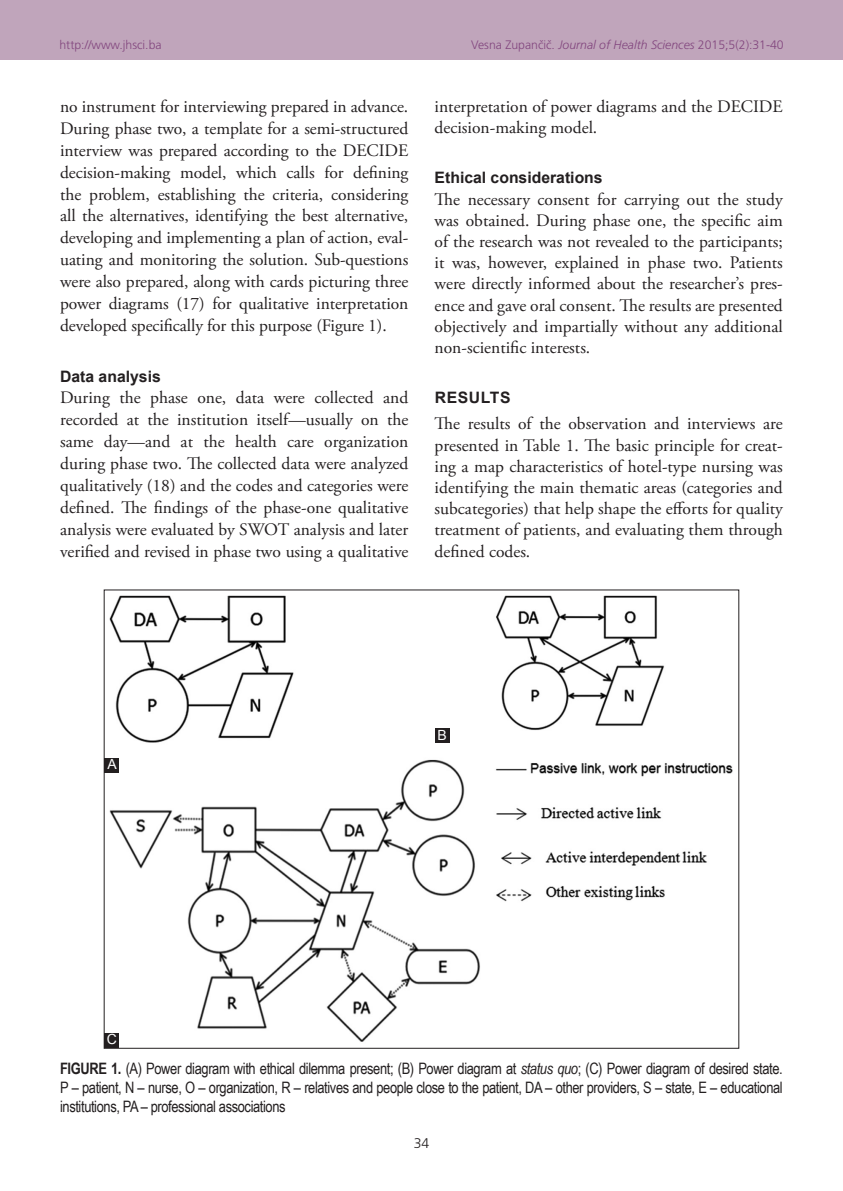
<style>
.page{position:relative;width:843px;height:1191px;background:#fff}
.page>*{position:absolute;margin:0;border:0;box-sizing:border-box;transform-origin:0 0}
.TX{font:17.5px/21.9px "Adobe Garamond Pro";color:#231f20;text-align:justify}
.FGC{font:15.75px/18.9px "Arial Narrow";letter-spacing:-.025em;color:#231f20;text-align:justify}
.t1{font:700 15.75px "Arial";color:#231f20}
.t2{font:700 15.75px "Arial";letter-spacing:.035em;color:#231f20}
.LABEL{font:14px "Arial";color:#fff}
.t3{font:300 14px "Frutiger CE";color:#231f20}
.t4{font:300 12.25px "Frutiger CE";color:#82467e}
.s1{font-style:italic}
.s2{font-weight:700}
</style>
<div class="page">
<div style="left:0;top:0;width:843px;height:60px;background:#c0a5bb"></div>
<img style="left:109px;top:595px;width:624px;height:447px">
<div style="left:104px;top:1033px;width:15px;height:15px;background:#231f20"></div>
<div style="left:435px;top:728px;width:14px;height:15px;background:#231f20"></div>
<div style="left:104px;top:758px;width:15px;height:15px;background:#231f20"></div>
<p class="t4" style="left:60px;top:37px;width:104px">http://www.jhsci.ba</p>
<p class="t4" style="left:471px;top:37px;width:314px">Vesna Zupančič. <span class="s1">Journal of Health Sciences</span> 2015;5(2):31-40</p>
<p class="TX" style="left:60px;top:96px;width:350px">no instrument for interviewing prepared in advance.<br>During phase two, a template for a semi-structured interview was prepared according to the DECIDE decision-making model, which calls for defining the problem, establishing the criteria, considering all the alternatives, identifying the best alternative, developing and implementing a plan of action, eval&shy;uating and monitoring the solution. Sub-questions were also prepared, along with cards picturing three power diagrams (17) for qualitative interpretation developed specifically for this purpose (Figure 1).</p>
<h2 class="t1" style="left:60px;top:365px;width:102px">Data analysis</h2>
<p class="TX" style="left:60px;top:388px;width:350px">During the phase one, data were collected and recorded at the institution itself—usually on the same day—and at the health care organization during phase two. The collected data were analyzed qualitatively (18) and the codes and categories were defined. The findings of the phase-one qualitative analysis were evaluated by SWOT analysis and later verified and revised in phase two using a qualitative</p>
<p class="TX" style="left:435px;top:97px;width:350px;line-height:21.2px">interpretation of power diagrams and the DECIDE decision-making model.</p>
<h2 class="t1" style="left:435px;top:167px;width:170px">Ethical considerations</h2>
<p class="TX" style="left:435px;top:189px;width:350px;line-height:21.2px">The necessary consent for carrying out the study was obtained. During phase one, the specific aim of the research was not revealed to the participants; it was, however, explained in phase two. Patients were directly informed about the researcher’s pres&shy;ence and gave oral consent. The results are presented objectively and impartially without any additional non-scientific interests.</p>
<h1 class="t2" style="left:435px;top:386px;width:77px">RESULTS</h1>
<p class="TX" style="left:435px;top:414px;width:350px;line-height:21.2px">The results of the observation and interviews are presented in Table 1. The basic principle for creat&shy;ing a map characteristics of hotel-type nursing was identifying the main thematic areas (categories and subcategories) that help shape the efforts for quality treatment of patients, and evaluating them through defined codes.</p>
<p class="LABEL" style="left:107px;top:754px;width:11px">A</p>
<p class="LABEL" style="left:437px;top:726px;width:11px">B</p>
<p class="LABEL" style="left:107px;top:1030px;width:12px">C</p>
<p class="FGC" style="left:60px;top:1058px;width:724px"><span class="s2">FIGURE 1.</span> (A) Power diagram with ethical dilemma present; (B) Power diagram at <span class="s1">status quo</span>; (C) Power diagram of desired state.<br>P – patient, N – nurse, O – organization, R – relatives and people close to the patient, DA – other providers, S – state, E – educational institutions, PA – professional associations</p>
<p class="t3" style="left:414px;top:1134px;width:17px">34</p>
</div>
